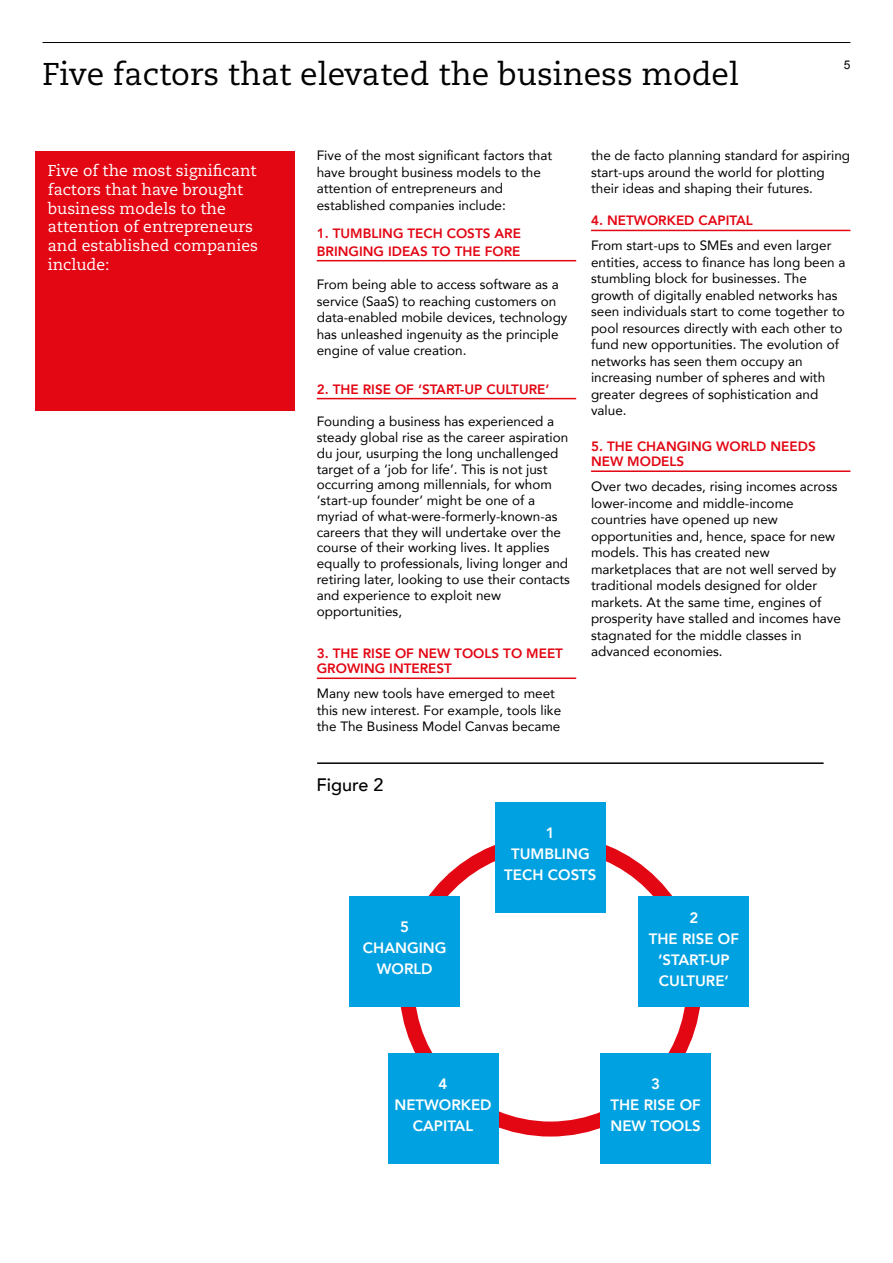
<style>
.page{position:relative;width:893px;height:1263px;background:#fff}
.page>*{position:absolute;margin:0;border:0;box-sizing:border-box;transform-origin:0 0}
.t1{font:31.5px "Caecilia LT Std";color:#000}
.t2{font:500 18px "Avenir";color:#000}
.t3{font:15.75px/18.8px "Caecilia LT Std";color:#fff}
.t4{font:800 15px/21px "Avenir";color:#fff;text-align:center}
.t5{font:13.5px/16.5px "Avenir";color:#000}
.t6{font:800 13.5px/15px "Avenir";color:#e30613}
.t7{font:12px "Arial";color:#000}
</style>
<div class="page">
<hr style="left:43px;top:42px;width:807px;height:1px;background:#000">
<hr style="left:317px;top:260px;width:259px;height:1px;background:#e30613">
<hr style="left:317px;top:398px;width:259px;height:1px;background:#e30613">
<hr style="left:317px;top:677px;width:259px;height:2px;background:#e30613">
<hr style="left:591px;top:230px;width:259px;height:1px;background:#e30613">
<hr style="left:591px;top:470px;width:259px;height:2px;background:#e30613">
<div style="left:35px;top:151px;width:259px;height:260px;background:#e30613"></div>
<hr style="left:317px;top:762px;width:507px;height:2px;background:#000">
<div style="left:399px;top:834px;width:302px;height:302px;border:15px solid #e30613;border-radius:50%"></div>
<div style="left:495px;top:803px;width:111px;height:110px;background:#00a1e0"></div>
<div style="left:639px;top:896px;width:110px;height:111px;background:#00a1e0"></div>
<div style="left:349px;top:896px;width:111px;height:111px;background:#00a1e0"></div>
<div style="left:600px;top:1053px;width:111px;height:111px;background:#00a1e0"></div>
<div style="left:388px;top:1053px;width:110px;height:111px;background:#00a1e0"></div>
<h1 class="t1" style="left:43px;top:56px;width:698px">Five factors that elevated the business model</h1>
<p class="t7" style="left:844px;top:57px;width:8px">5</p>
<p class="t3" style="left:48px;top:162px;width:212px">Five of the most significant factors that have brought business models to the attention of entrepreneurs and established companies include:</p>
<p class="t5" style="left:317px;top:147px;width:237px">Five of the most significant factors that have brought business models to the attention of entrepreneurs and established companies include:</p>
<p class="t6" style="left:317px;top:224px;width:206px;line-height:18px">1. TUMBLING TECH COSTS ARE<br>BRINGING IDEAS TO THE FORE</p>
<p class="t5" style="left:317px;top:276px;width:252px">From being able to access software as a service (SaaS) to reaching customers on data-enabled mobile devices, technology has unleashed ingenuity as the principle engine of value creation.</p>
<p class="t6" style="left:317px;top:381px;width:234px">2. THE RISE OF ‘START-UP CULTURE’</p>
<p class="t5" style="left:317px;top:413px;width:255px;line-height:15.8px">Founding a business has experienced a steady global rise as the career aspiration du jour, usurping the long unchallenged target of a ‘job for life’. This is not just occurring among millennials, for whom ‘start-up founder’ might be one of a myriad of what-were-formerly-known-as careers that they will undertake over the course of their working lives. It applies equally to professionals, living longer and retiring later, looking to use their contacts and experience to exploit new opportunities,</p>
<p class="t6" style="left:317px;top:646px;width:248px">3. THE RISE OF NEW TOOLS TO MEET<br>GROWING INTEREST</p>
<p class="t5" style="left:317px;top:685px;width:246px">Many new tools have emerged to meet this new interest. For example, tools like the The Business Model Canvas became</p>
<h2 class="t2" style="left:317px;top:769px;width:69px">Figure 2</h2>
<p class="t5" style="left:591px;top:147px;width:261px">the de facto planning standard for aspiring start-ups around the world for plotting their ideas and shaping their futures.</p>
<p class="t6" style="left:591px;top:213px;width:163px">4. NETWORKED CAPITAL</p>
<p class="t5" style="left:591px;top:237px;width:256px">From start-ups to SMEs and even larger entities, access to finance has long been a stumbling block for businesses. The growth of digitally enabled networks has seen individuals start to come together to pool resources directly with each other to fund new opportunities. The evolution of networks has seen them occupy an increasing number of spheres and with greater degrees of sophistication and value.</p>
<p class="t6" style="left:591px;top:439px;width:226px">5. THE CHANGING WORLD NEEDS<br>NEW MODELS</p>
<p class="t5" style="left:591px;top:478px;width:251px">Over two decades, rising incomes across lower-income and middle-income countries have opened up new opportunities and, hence, space for new models. This has created new marketplaces that are not well served by traditional models designed for older markets. At the same time, engines of prosperity have stalled and incomes have stagnated for the middle classes in advanced economies.</p>
<p class="t4" style="left:363px;top:916px;width:85px">5<br>CHANGING<br>WORLD</p>
<p class="t4" style="left:504px;top:822px;width:94px">1<br>TUMBLING<br>TECH COSTS</p>
<p class="t4" style="left:649px;top:907px;width:92px">2<br>THE RISE OF ‘START-UP<br>CULTURE’</p>
<p class="t4" style="left:394px;top:1073px;width:99px">4<br>NETWORKED<br>CAPITAL</p>
<p class="t4" style="left:610px;top:1073px;width:92px">3<br>THE RISE OF<br>NEW TOOLS</p>
</div>
